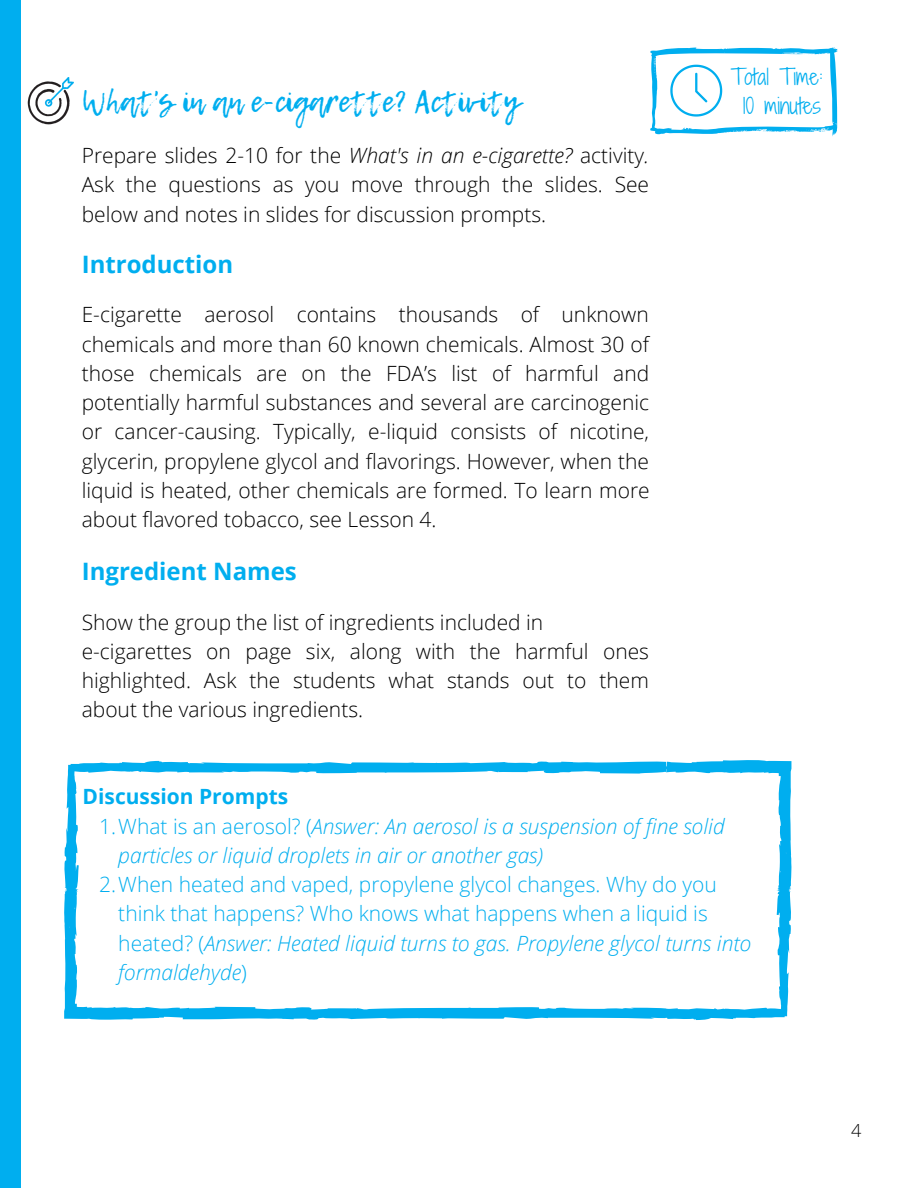
<style>
.page{position:relative;width:918px;height:1188px;background:#fff}
.page>*{position:absolute;margin:0;border:0;box-sizing:border-box;transform-origin:0 0}
.t1{font:30px "Lemon Tuesday";color:#00aeef}
.t2{font:700 24px "Open Sans";color:#00aeef}
.t3{font:300 21px/29.2px "Open Sans";color:#000;text-align:justify}
.t4{font:300 21px/29.2px "Open Sans";color:#00aeef}
.t5{font:italic 300 21px/29.2px "Open Sans";color:#00aeef}
.t6{font:21px/29.2px "Shadows Into Light Two";color:#00aeef;text-align:center}
.t7{font:700 21px "Open Sans";color:#00aeef}
.t8{font:300 18px "Open Sans";color:#000}
.s1{font-style:italic}
.s2{font-style:normal}
</style>
<div class="page">
<svg style="left:650px;top:47px;width:188px;height:90px"></svg>
<div style="left:0;top:0;width:21px;height:1188px;background:#00aeef"></div>
<img style="left:27px;top:78px;width:47px;height:47px">
<svg style="left:64px;top:760px;width:728px;height:260px"></svg>
<h1 class="t1" style="left:82px;top:79px;width:440px">What's in an e-cigarette? Activity</h1>
<p class="t3" style="left:82px;top:140px;width:569px">Prepare slides 2-10 for the <span class="s1">What's in an e-cigarette?</span> activity<span class="s1">.<br></span>Ask the questions as you move through the slides. See below and notes in slides for discussion prompts.</p>
<p class="t2" style="left:82px;top:248px;width:153px">Introduction</p>
<p class="t3" style="left:82px;top:300px;width:569px">E-cigarette aerosol contains thousands of unknown chemicals and more than 60 known chemicals. Almost 30 of those chemicals are on the FDA’s list of harmful and potentially harmful substances and several are carcinogenic or cancer-causing. Typically, e-liquid consists of nicotine, glycerin, propylene glycol and flavorings. However, when the liquid is heated, other chemicals are formed. To learn more about flavored tobacco, see Lesson 4.</p>
<p class="t2" style="left:82px;top:554px;width:217px">Ingredient Names</p>
<p class="t3" style="left:82px;top:607px;width:569px;text-align:left">Show the group the list of ingredients included in e-cigarettes on page six, along with the harmful ones highlighted. Ask the students what stands out to them about the various ingredients.</p>
<p class="t7" style="left:83px;top:782px;width:207px">Discussion Prompts</p>
<p class="t6" style="left:731px;top:62px;width:94px">Total Time:<br>10 minutes</p>
<p class="t5" style="left:118px;top:811px;width:608px;text-indent:-19px"><span class="s2">1.What is an aerosol? (</span>Answer: An aerosol is a suspension of fine solid particles or liquid droplets in air or another gas)</p>
<p class="t4" style="left:118px;top:869px;width:634px;text-indent:-19px">2.When heated and vaped, propylene glycol changes. Why do you think that happens? Who knows what happens when a liquid is heated? (<span class="s1">Answer: Heated liquid turns to gas. Propylene glycol turns into formaldehyde</span>)</p>
<p class="t8" style="left:851px;top:1118px;width:12px">4</p>
</div>
